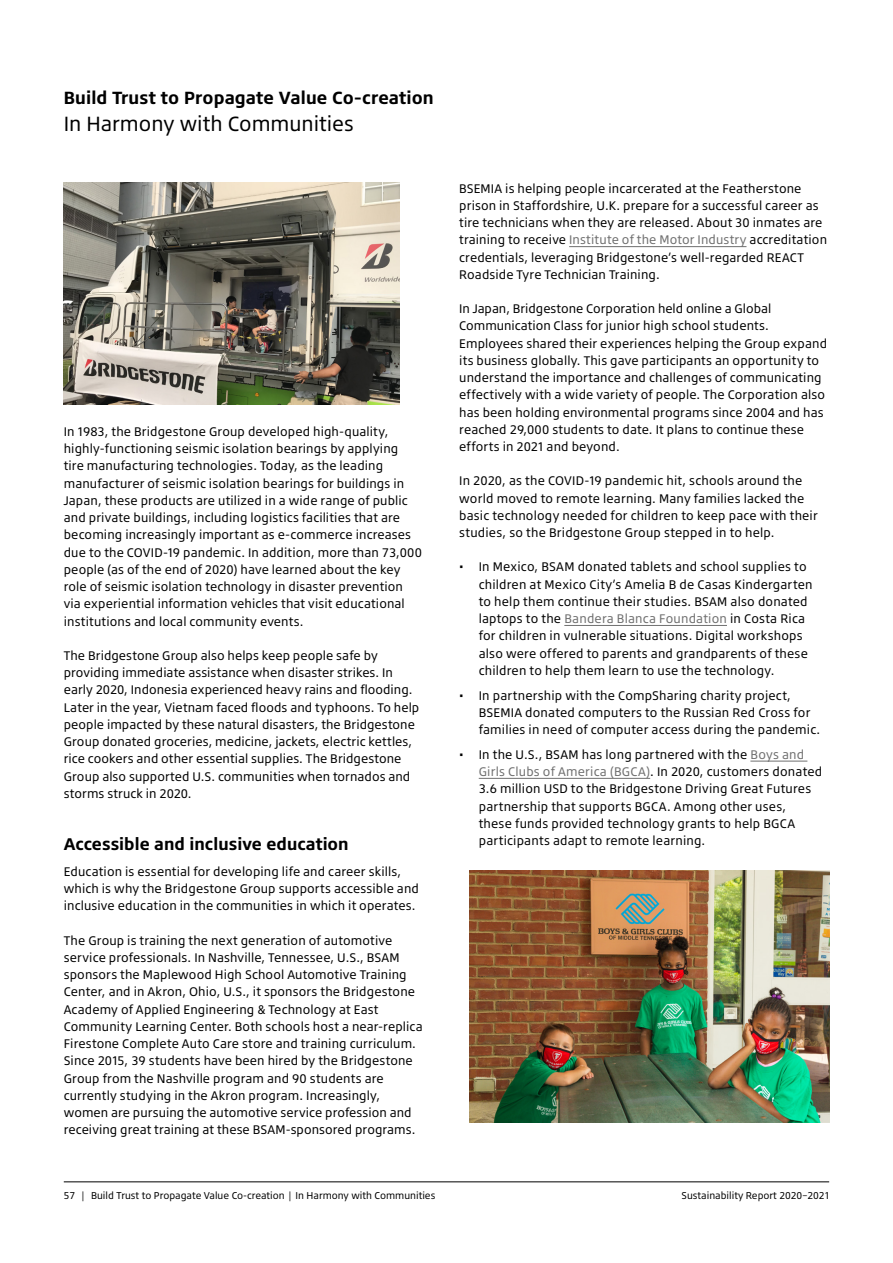
<style>
.page{position:relative;width:893px;height:1263px;background:#fff}
.page>*{position:absolute;margin:0;border:0;box-sizing:border-box;transform-origin:0 0}
.t1{font:21px "Bridgestone Type";color:#000}
.t2{font:700 18px "Bridgestone Type";letter-spacing:.005em;color:#000}
.t3{font:700 17.25px "Bridgestone Type";letter-spacing:.005em;color:#000}
.t4{font:12.75px/17.2px "Bridgestone Type";letter-spacing:.01em;color:#000}
.t5{font:10.2px "Bridgestone Type";color:#000}
.s1{color:#6f6f6f}
</style>
<div class="page">
<hr style="left:64px;top:1181px;width:765px;height:1px;background:#000">
<hr style="left:569px;top:246px;width:177px;height:1px;background:#6f6f6f">
<hr style="left:564px;top:625px;width:163px;height:1px;background:#6f6f6f">
<hr style="left:750px;top:761px;width:57px;height:1px;background:#6f6f6f">
<hr style="left:479px;top:778px;width:171px;height:1px;background:#6f6f6f">
<img style="left:470px;top:870px;width:359px;height:253px">
<img style="left:64px;top:183px;width:336px;height:222px">
<h2 class="t2" style="left:64px;top:86px;width:371px">Build Trust to Propagate Value Co-creation</h2>
<h1 class="t1" style="left:64px;top:110px;width:291px">In Harmony with Communities</h1>
<p class="t4" style="left:64px;top:422px;width:360px">In 1983, the Bridgestone Group developed high-quality, highly-functioning seismic isolation bearings by applying<br>tire manufacturing technologies. Today, as the leading manufacturer of seismic isolation bearings for buildings in Japan, these products are utilized in a wide range of public and private buildings, including logistics facilities that are becoming increasingly important as e-commerce increases due to the COVID-19 pandemic. In addition, more than 73,000 people (as of the end of 2020) have learned about the key role of seismic isolation technology in disaster prevention via experiential information vehicles that visit educational institutions and local community events.</p>
<p class="t4" style="left:64px;top:646px;width:357px">The Bridgestone Group also helps keep people safe by providing immediate assistance when disaster strikes. In early 2020, Indonesia experienced heavy rains and flooding.<br>Later in the year, Vietnam faced floods and typhoons. To help people impacted by these natural disasters, the Bridgestone Group donated groceries, medicine, jackets, electric kettles, rice cookers and other essential supplies. The Bridgestone Group also supported U.S. communities when tornados and storms struck in 2020.</p>
<h3 class="t3" style="left:64px;top:833px;width:286px">Accessible and inclusive education</h3>
<p class="t4" style="left:64px;top:862px;width:357px">Education is essential for developing life and career skills, which is why the Bridgestone Group supports accessible and inclusive education in the communities in which it operates.</p>
<p class="t4" style="left:64px;top:931px;width:360px">The Group is training the next generation of automotive service professionals. In Nashville, Tennessee, U.S., BSAM sponsors the Maplewood High School Automotive Training Center, and in Akron, Ohio, U.S., it sponsors the Bridgestone Academy of Applied Engineering &amp; Technology at East Community Learning Center. Both schools host a near-replica Firestone Complete Auto Care store and training curriculum.<br>Since 2015, 39 students have been hired by the Bridgestone Group from the Nashville program and 90 students are currently studying in the Akron program. Increasingly, women are pursuing the automotive service profession and receiving great training at these BSAM-sponsored programs.</p>
<p class="t4" style="left:459px;top:179px;width:369px">BSEMIA is helping people incarcerated at the Featherstone prison in Staffordshire, U. K. prepare for a successful career as tire technicians when they are released. About 30 inmates are training to receive <span class="s1">Institute of the Motor Industry</span> accreditation credentials, leveraging Bridgestone’s well-regarded REACT Roadside Tyre Technician Training.</p>
<p class="t4" style="left:459px;top:300px;width:369px">In Japan, Bridgestone Corporation held online a Global Communication Class for junior high school students.<br>Employees shared their experiences helping the Group expand its business globally. This gave participants an opportunity to understand the importance and challenges of communicating effectively with a wide variety of people. The Corporation also has been holding environmental programs since 2004 and has reached 29,000 students to date. It plans to continue these efforts in 2021 and beyond.</p>
<p class="t4" style="left:459px;top:472px;width:360px">In 2020, as the COVID-19 pandemic hit, schools around the world moved to remote learning. Many families lacked the basic technology needed for children to keep pace with their studies, so the Bridgestone Group stepped in to help.</p>
<p class="t4" style="left:479px;top:558px;width:335px;text-indent:-19px">• In Mexico, BSAM donated tablets and school supplies to children at Mexico City’s Amelia B de Casas Kindergarten to help them continue their studies. BSAM also donated laptops to the <span class="s1">Bandera Blanca Foundation</span> in Costa Rica for children in vulnerable situations. Digital workshops also were offered to parents and grandparents of these children to help them learn to use the technology.</p>
<p class="t4" style="left:479px;top:686px;width:341px;text-indent:-19px">• In partnership with the CompSharing charity project,<br>BSEMIA donated computers to the Russian Red Cross for families in need of computer access during the pandemic.</p>
<p class="t4" style="left:479px;top:745px;width:345px;text-indent:-19px">• In the U.S., BSAM has long partnered with the <span class="s1">Boys and Girls Clubs of America (BGCA)</span>. In 2020, customers donated 3.6 million USD to the Bridgestone Driving Great Futures partnership that supports BGCA. Among other uses, these funds provided technology grants to help BGCA participants adapt to remote learning.</p>
<p class="t5" style="left:64px;top:1189px;width:373px">57 | Build Trust to Propagate Value Co-creation | In Harmony with Communities</p>
<p class="t5" style="left:682px;top:1189px;width:149px">Sustainability Report 2020–2021</p>
</div>
